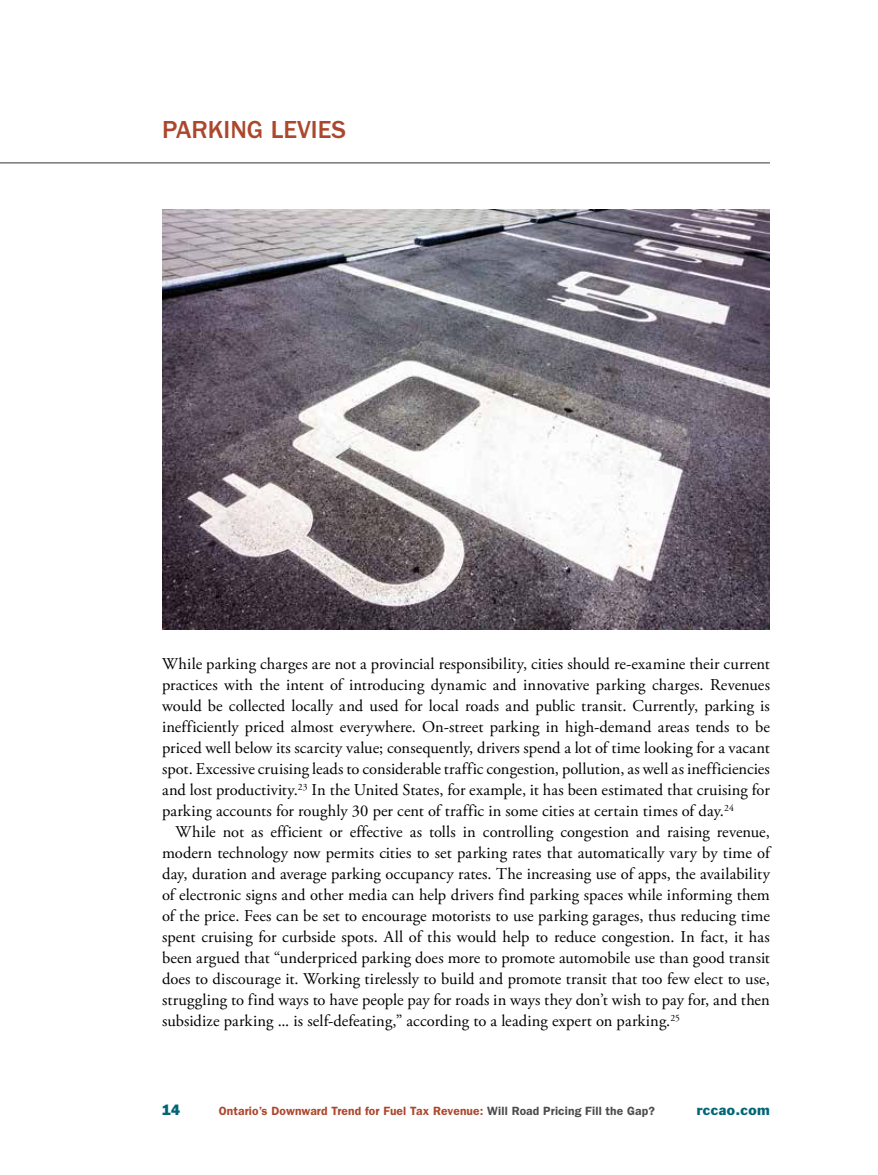
<style>
.page{position:relative;width:878px;height:1175px;background:#fff}
.page>*{position:absolute;margin:0;border:0;box-sizing:border-box;transform-origin:0 0}
.t1{font:500 25.5px "Franklin Gothic";color:#ac472d}
.t2{font:16.5px/21px "Adobe Garamond Pro";letter-spacing:.005em;color:#000;text-align:justify}
.t3{font:800 15px "Franklin Gothic";color:#006575}
.t4{font:13.5px "Franklin Gothic";letter-spacing:.03em;color:#006575}
.t5{font:600 12px "Franklin Gothic";letter-spacing:.01em;color:#ac472d}
.s1{color:#4d4d4f}
</style>
<div class="page">
<img style="left:162px;top:209px;width:608px;height:420px">
<hr style="left:0;top:162px;width:770px;height:2px;background:#77787b">
<h1 class="t1" style="left:162px;top:115px;width:185px">PARKING LEVIES</h1>
<p class="t2" style="left:162px;top:654px;width:609px">While parking charges are not a provincial responsibility, cities should re-examine their current practices with the intent of introducing dynamic and innovative parking charges. Revenues would be collected locally and used for local roads and public transit. Currently, parking is inefficiently priced almost everywhere. On-street parking in high-demand areas tends to be priced well below its scarcity value; consequently, drivers spend a lot of time looking for a vacant spot. Excessive cruising leads to considerable traffic congestion, pollution, as well as inefficiencies and lost productivity.<sup>23</sup> In the United States, for example, it has been estimated that cruising for parking accounts for roughly 30 per cent of traffic in some cities at certain times of day.<sup>24</sup></p>
<p class="t2" style="left:162px;top:822px;width:609px;text-indent:13px">While not as efficient or effective as tolls in controlling congestion and raising revenue, modern technology now permits cities to set parking rates that automatically vary by time of day, duration and average parking occupancy rates. The increasing use of apps, the availability of electronic signs and other media can help drivers find parking spaces while informing them of the price. Fees can be set to encourage motorists to use parking garages, thus reducing time spent cruising for curbside spots. All of this would help to reduce congestion. In fact, it has been argued that “underpriced parking does more to promote automobile use than good transit does to discourage it. Working tirelessly to build and promote transit that too few elect to use, struggling to find ways to have people pay for roads in ways they don’t wish to pay for, and then subsidize parking ... is self-defeating,” according to a leading expert on parking.<sup>25</sup></p>
<p class="t3" style="left:162px;top:1101px;width:19px">14</p>
<p class="t5" style="left:219px;top:1103px;width:437px">Ontario’s Downward Trend for Fuel Tax Revenue: <span class="s1">Will Road Pricing Fill the Gap?</span></p>
<p class="t4" style="left:696px;top:1101px;width:75px">rccao.com</p>
</div>
